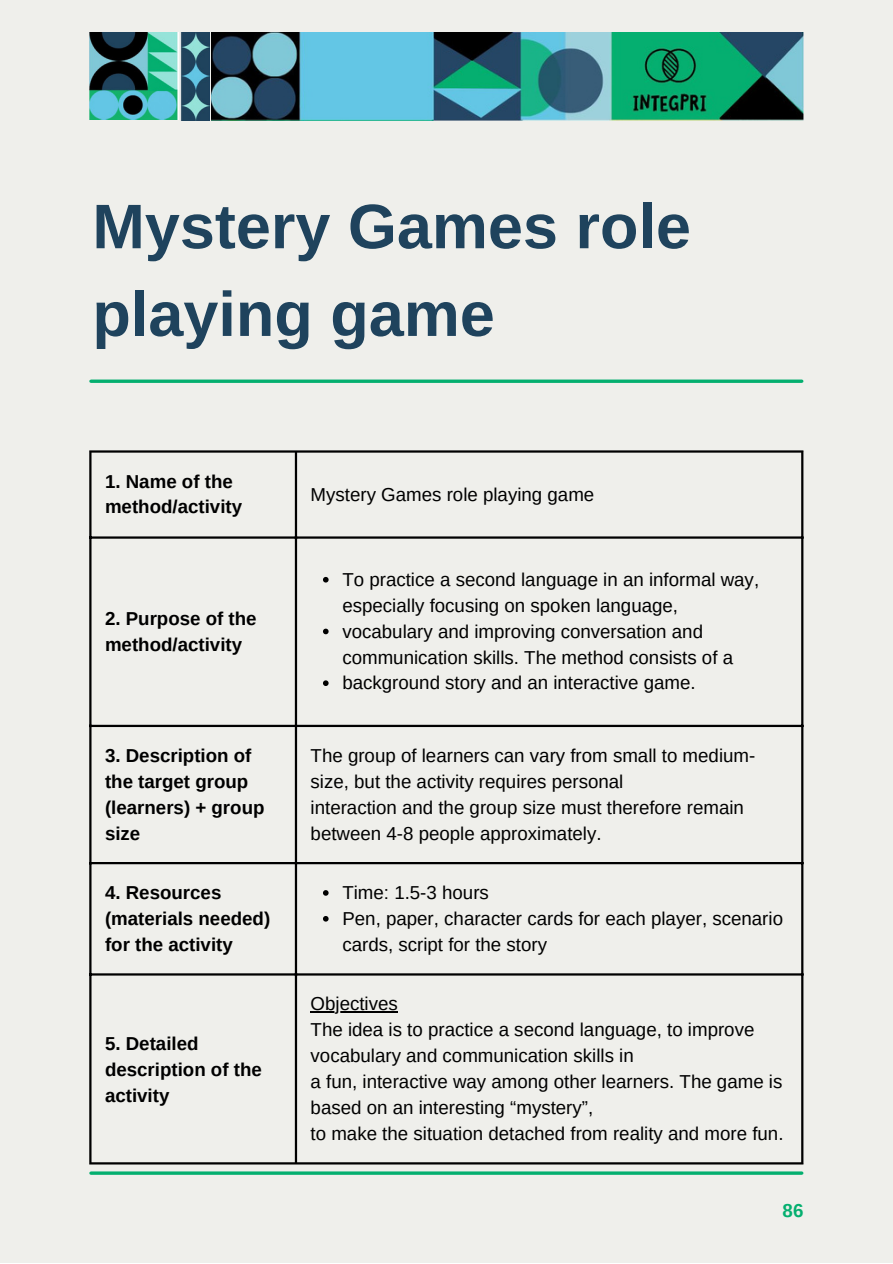
<style>
.page{position:relative;width:893px;height:1264px;background:#fff}
.page>*{position:absolute;margin:0;border:0;box-sizing:border-box;transform-origin:0 0}
.t1{font:700 63px/87.6px "Arimo";color:#1f435d}
.t2{font:18.75px/25.8px "Arimo";color:#000}
.t3{font:700 18.75px/25.8px "Arimo";color:#000}
.t4{font:700 18.75px "Arimo";color:#04af6f}
</style>
<div class="page">
<div style="left:0;top:0;width:892px;height:1262px;background:#efefeb"></div>
<hr style="left:91px;top:1171px;width:710px;height:3px;background:#04af6f">
<img style="left:212px;top:32px;width:591px;height:89px">
<img style="left:89px;top:32px;width:89px;height:88px">
<img style="left:180px;top:33px;width:30px;height:87px">
<svg style="left:91px;top:379px;width:710px;height:4px;background:#28b882"></svg>
<svg style="left:323px;top:577px;width:5px;height:5px"></svg>
<svg style="left:323px;top:628px;width:5px;height:6px"></svg>
<svg style="left:323px;top:680px;width:5px;height:6px"></svg>
<svg style="left:323px;top:890px;width:5px;height:5px"></svg>
<svg style="left:323px;top:916px;width:5px;height:5px"></svg>
<hr style="left:310px;top:1011px;width:88px;height:1px;background:#000">
<hr style="left:89px;top:452px;width:2px;height:710px;background:#000">
<hr style="left:295px;top:452px;width:2px;height:710px;background:#000">
<hr style="left:801px;top:452px;width:2px;height:710px;background:#000">
<hr style="left:89px;top:450px;width:714px;height:2px;background:#000">
<hr style="left:89px;top:536px;width:714px;height:2px;background:#000">
<hr style="left:89px;top:724px;width:714px;height:3px;background:#000">
<hr style="left:89px;top:862px;width:714px;height:2px;background:#000">
<hr style="left:89px;top:973px;width:714px;height:2px;background:#000">
<hr style="left:89px;top:1162px;width:714px;height:2px;background:#000">
<p class="t1" style="left:92px;top:182px;width:600px">Mystery Games role playing game</p>
<p class="t3" style="left:105px;top:468px;width:139px">1. Name of the method/activity</p>
<p class="t3" style="left:105px;top:606px;width:153px">2. Purpose of the method/activity</p>
<p class="t3" style="left:105px;top:742px;width:161px">3. Description of the target group (learners) + group size</p>
<p class="t2" style="left:310px;top:481px;width:285px">Mystery Games role playing game</p>
<p class="t2" style="left:342px;top:566px;width:418px">To practice a second language in an informal way, especially focusing on spoken language,</p>
<p class="t2" style="left:342px;top:618px;width:392px">vocabulary and improving conversation and communication skills. The method consists of a</p>
<p class="t2" style="left:342px;top:670px;width:355px">background story and an interactive game.</p>
<p class="t2" style="left:310px;top:742px;width:446px">The group of learners can vary from small to medium&shy;size, but the activity requires personal</p>
<p class="t2" style="left:310px;top:794px;width:435px">interaction and the group size must therefore remain between 4-8 people approximately.</p>
<p class="t3" style="left:105px;top:879px;width:167px">4. Resources (materials needed) for the activity</p>
<p class="t2" style="left:342px;top:879px;width:148px">Time: 1.5-3 hours</p>
<p class="t2" style="left:342px;top:905px;width:442px">Pen, paper, character cards for each player, scenario cards, script for the story</p>
<p class="t3" style="left:105px;top:1030px;width:158px">5. Detailed description of the activity</p>
<p class="t2" style="left:310px;top:991px;width:89px">Objectives</p>
<p class="t2" style="left:310px;top:1016px;width:445px">The idea is to practice a second language, to improve vocabulary and communication skills in</p>
<p class="t2" style="left:310px;top:1068px;width:473px">a fun, interactive way among other learners. The game is based on an interesting “mystery”,</p>
<p class="t2" style="left:310px;top:1120px;width:474px">to make the situation detached from reality and more fun.</p>
<p class="t4" style="left:782px;top:1200px;width:22px">86</p>
</div>
